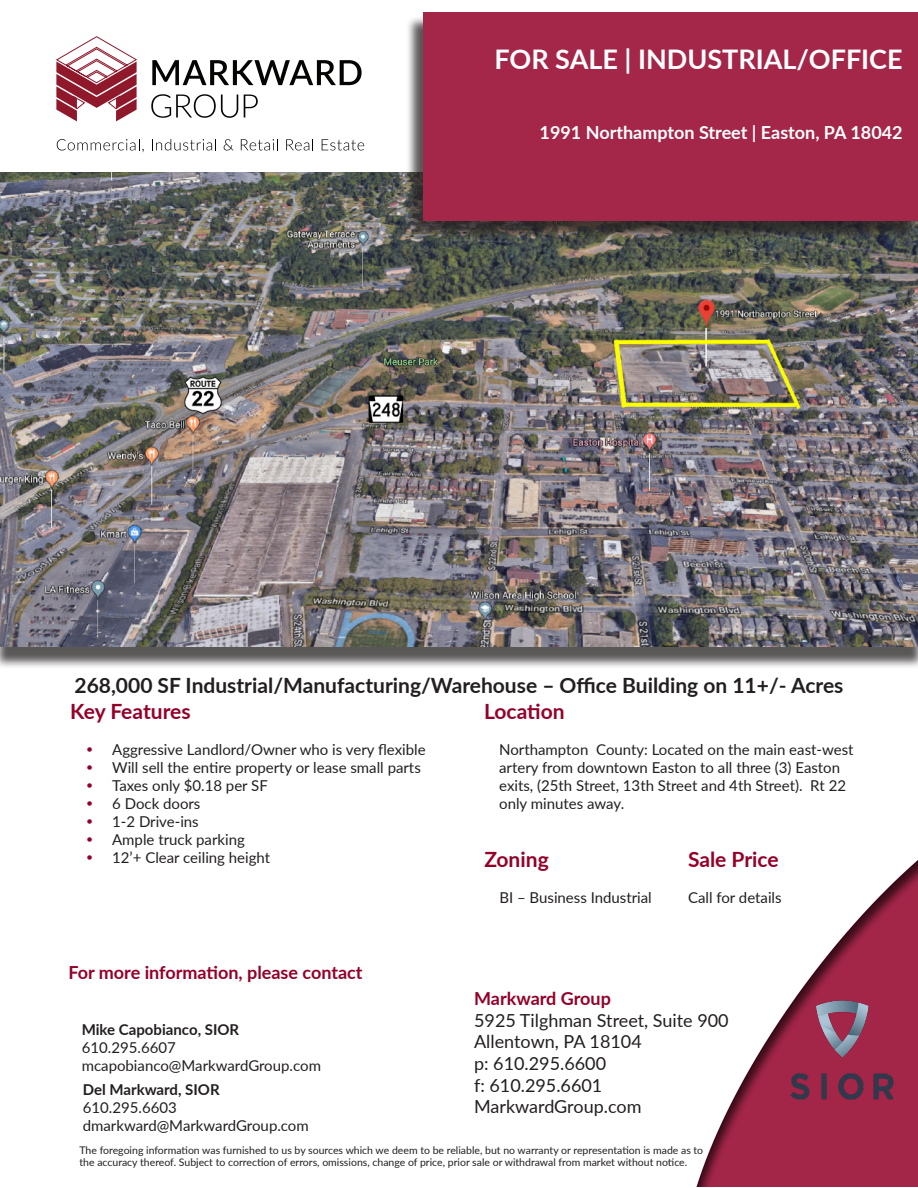
<style>
.page{position:relative;width:918px;height:1188px;background:#fff}
.page>*{position:absolute;margin:0;border:0;box-sizing:border-box;transform-origin:0 0}
.t1{font:700 27px "Lato";color:#fff}
.t2{font:700 21px "Lato";color:#231f20}
.t3{font:700 21px "Lato";color:#940029}
.t4{font:18px "Lato";color:#231f20}
.t5{font:700 18px "Lato";color:#940029}
.t6{font:700 18px "Lato";color:#fff}
.t7{font:15px/18px "Lato";color:#231f20}
.t8{font:700 15px "Lato";color:#231f20}
.t9{font:10.5px/12.6px "Lato";color:#231f20}
.s1{font-family:"Century Gothic";color:#940029}
</style>
<div class="page">
<img style="left:697px;top:860px;width:221px;height:326px">
<img style="left:787px;top:997px;width:111px;height:107px">
<div style="left:0;top:179px;width:918px;height:490px;background:#231f20;opacity:.75"></div>
<img style="left:0;top:173px;width:918px;height:473px">
<svg style="left:152px;top:60px;width:210px;height:25px"></svg>
<svg style="left:151px;top:94px;width:87px;height:24px"></svg>
<svg style="left:244px;top:95px;width:14px;height:23px"></svg>
<svg style="left:56px;top:37px;width:81px;height:84px"></svg>
<svg style="left:57px;top:139px;width:87px;height:13px"></svg>
<svg style="left:152px;top:139px;width:64px;height:11px"></svg>
<svg style="left:224px;top:139px;width:9px;height:11px"></svg>
<svg style="left:241px;top:139px;width:37px;height:11px"></svg>
<svg style="left:286px;top:139px;width:27px;height:11px"></svg>
<svg style="left:322px;top:139px;width:42px;height:11px"></svg>
<div style="left:405px;top:15px;width:512px;height:225px;background:#231f20;opacity:.75"></div>
<div style="left:423px;top:12px;width:495px;height:209px;background:#a42649"></div>
<p class="t1" style="left:494px;top:40px;width:410px">FOR SALE | INDUSTRIAL/OFFICE</p>
<p class="t6" style="left:540px;top:119px;width:365px">1991 Northampton Street | Easton, PA 18042</p>
<p class="t2" style="left:75px;top:670px;width:770px">268,000 SF Industrial/Manufacturing/Warehouse – Office Building on 11+/- Acres</p>
<p class="t3" style="left:70px;top:696px;width:122px">Key Features</p>
<p class="t7" style="left:85px;top:740px;width:342px"><span class="s1">•</span> Aggressive Landlord/Owner who is very flexible</p>
<p class="t7" style="left:85px;top:758px;width:337px"><span class="s1">•</span> Will sell the entire property or lease small parts</p>
<p class="t7" style="left:85px;top:776px;width:184px"><span class="s1">•</span> Taxes only $0.18 per SF</p>
<p class="t7" style="left:85px;top:794px;width:117px"><span class="s1">•</span> 6 Dock doors</p>
<p class="t7" style="left:85px;top:812px;width:115px"><span class="s1">•</span> 1-2 Drive-ins</p>
<p class="t7" style="left:85px;top:830px;width:161px"><span class="s1">•</span> Ample truck parking</p>
<p class="t7" style="left:85px;top:848px;width:187px"><span class="s1">•</span> 12’+ Clear ceiling height</p>
<p class="t5" style="left:68px;top:959px;width:296px">For more information, please contact</p>
<p class="t8" style="left:82px;top:1019px;width:159px">Mike Capobianco, SIOR</p>
<p class="t7" style="left:82px;top:1038px;width:241px">610.295.6607 mcapobianco@MarkwardGroup.com</p>
<p class="t8" style="left:83px;top:1078px;width:138px">Del Markward, SIOR</p>
<p class="t7" style="left:83px;top:1098px;width:96px">610.295.6603</p>
<p class="t7" style="left:83px;top:1116px;width:228px">dmarkward@MarkwardGroup.com</p>
<p class="t3" style="left:484px;top:696px;width:82px">Location</p>
<p class="t7" style="left:499px;top:740px;width:356px">Northampton County: Located on the main east-west artery from downtown Easton to all three (3) Easton exits, (25th Street, 13th Street and 4th Street). Rt 22 only minutes away.</p>
<p class="t3" style="left:484px;top:844px;width:66px">Zoning</p>
<p class="t7" style="left:499px;top:888px;width:154px">BI – Business Industrial</p>
<p class="t3" style="left:688px;top:844px;width:92px">Sale Price</p>
<p class="t7" style="left:688px;top:888px;width:95px">Call for details</p>
<p class="t5" style="left:474px;top:985px;width:138px">Markward Group</p>
<p class="t4" style="left:474px;top:1007px;width:256px">5925 Tilghman Street, Suite 900</p>
<p class="t4" style="left:474px;top:1029px;width:169px">Allentown, PA 18104</p>
<p class="t4" style="left:474px;top:1050px;width:134px">p: 610.295.6600</p>
<p class="t4" style="left:474px;top:1072px;width:130px">f: 610.295.6601</p>
<p class="t4" style="left:474px;top:1094px;width:169px">MarkwardGroup.com</p>
<p class="t9" style="left:80px;top:1143px;width:625px">The foregoing information was furnished to us by sources which we deem to be reliable, but no warranty or representation is made as to the accuracy thereof. Subject to correction of errors, omissions, change of price, prior sale or withdrawal from market without notice.</p>
</div>
